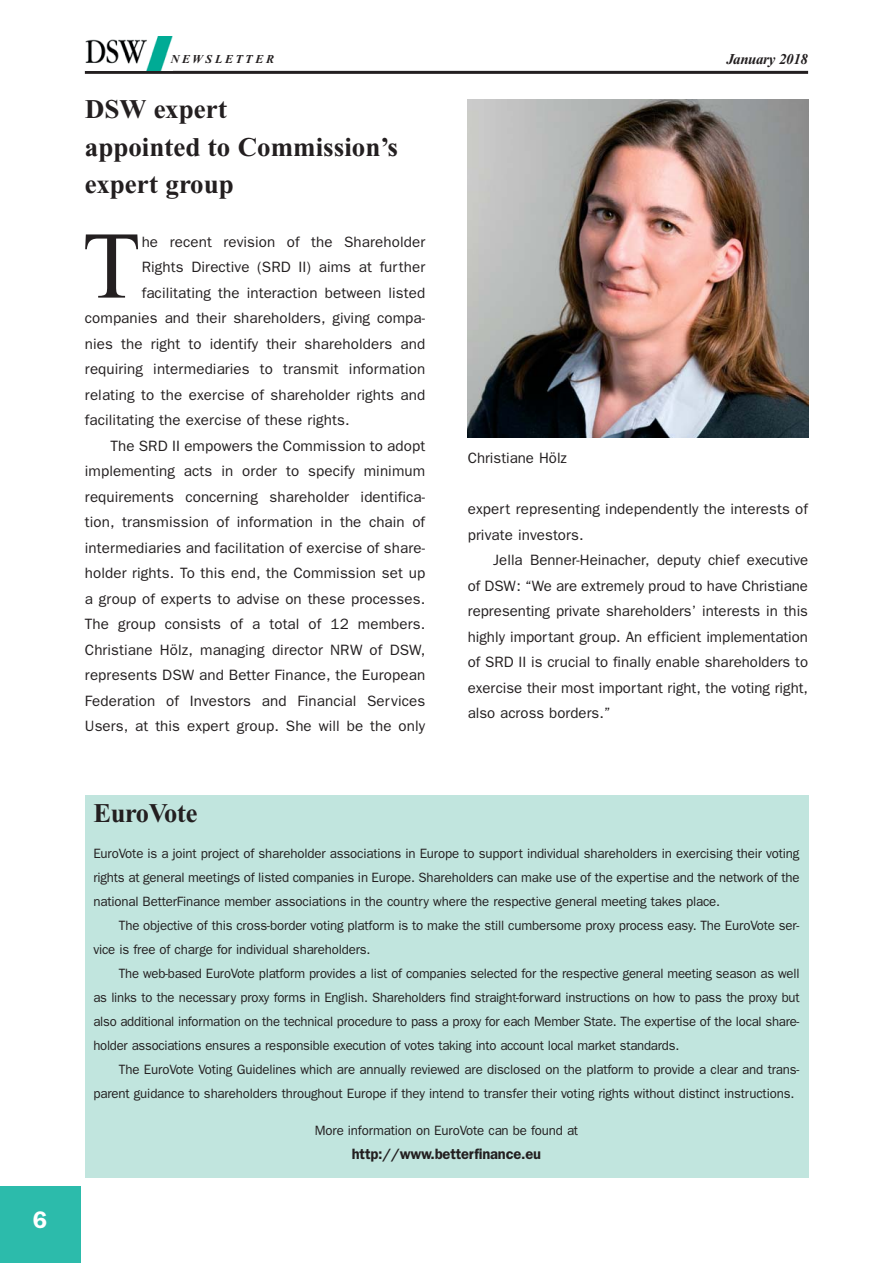
<style>
.page{position:relative;width:893px;height:1263px;background:#fff}
.page>*{position:absolute;margin:0;border:0;box-sizing:border-box;transform-origin:0 0}
.t1{font:95.4px "Times New Roman";color:#231f20}
.t2{font:700 27px/37.5px "Times New Roman";color:#231f20}
.t3{font:600 24px "Franklin Gothic";color:#fff}
.t4{font:15px/25.5px "Franklin Gothic";letter-spacing:.005em;color:#231f20}
.t5{font:600 15px "Franklin Gothic";letter-spacing:-.01em;color:#231f20}
.t6{font:italic 700 15px "Times New Roman";letter-spacing:-.02em;color:#231f20}
.t7{font:13.5px/24px "Franklin Gothic";letter-spacing:-.01em;color:#231f20;text-align:justify}
.t8{font:italic 700 12px "Times New Roman";color:#231f20}
</style>
<div class="page">
<hr style="left:85px;top:71px;width:723px;height:3px;background:#231f20">
<div style="left:0;top:1186px;width:81px;height:77px;background:#2cbbab"></div>
<img style="left:85px;top:37px;width:88px;height:33px">
<img style="left:468px;top:100px;width:340px;height:338px">
<div style="left:85px;top:795px;width:723px;height:382px;background:#c1e5de"></div>
<h3 class="t3" style="left:33px;top:1212px;width:16px">6</h3>
<p class="t8" style="left:171px;top:55px;width:105px">N E W S L E T T E R</p>
<p class="t6" style="left:726px;top:54px;width:83px">January 2018</p>
<h2 class="t2" style="left:85px;top:93px;width:314px">DSW expert<br>appointed to Commission’s expert group</h2>
<h1 class="t1" style="left:82px;top:231px;width:60px">T</h1>
<p class="t4" style="left:142px;top:230px;width:285px">he recent revision of the Shareholder</p>
<p class="t4" style="left:142px;top:256px;width:285px">Rights Directive (SRD II) aims at further</p>
<p class="t4" style="left:142px;top:281px;width:285px">facilitating the interaction between listed</p>
<p class="t4" style="left:85px;top:307px;width:342px">companies and their shareholders, giving compa-</p>
<p class="t4" style="left:85px;top:332px;width:342px">nies the right to identify their shareholders and</p>
<p class="t4" style="left:85px;top:358px;width:342px">requiring intermediaries to transmit information</p>
<p class="t4" style="left:85px;top:383px;width:342px">relating to the exercise of shareholder rights and</p>
<p class="t4" style="left:85px;top:409px;width:266px">facilitating the exercise of these rights.</p>
<p class="t4" style="left:110px;top:434px;width:316px">The SRD II empowers the Commission to adopt</p>
<p class="t4" style="left:85px;top:460px;width:342px">implementing acts in order to specify minimum</p>
<p class="t4" style="left:85px;top:485px;width:342px">requirements concerning shareholder identifica-</p>
<p class="t4" style="left:85px;top:511px;width:342px">tion, transmission of information in the chain of</p>
<p class="t4" style="left:85px;top:536px;width:342px">intermediaries and facilitation of exercise of share-</p>
<p class="t4" style="left:85px;top:562px;width:342px">holder rights. To this end, the Commission set up</p>
<p class="t4" style="left:85px;top:587px;width:342px">a group of experts to advise on these processes.</p>
<p class="t4" style="left:85px;top:613px;width:342px">The group consists of a total of 12 members.</p>
<p class="t4" style="left:85px;top:638px;width:342px">Christiane Hölz, managing director NRW of DSW,</p>
<p class="t4" style="left:85px;top:664px;width:342px">represents DSW and Better Finance, the European</p>
<p class="t4" style="left:85px;top:689px;width:342px">Federation of Investors and Financial Services</p>
<p class="t4" style="left:85px;top:715px;width:342px">Users, at this expert group. She will be the only</p>
<p class="t4" style="left:468px;top:447px;width:101px">Christiane Hölz</p>
<p class="t4" style="left:468px;top:498px;width:342px">expert representing independently the interests of private investors.</p>
<p class="t4" style="left:468px;top:549px;width:342px;text-align:justify;text-indent:26px">Jella Benner-Heinacher, deputy chief executive of DSW: “We are extremely proud to have Christiane representing private shareholders’ interests in this highly important group. An efficient implementation of SRD II is crucial to finally enable shareholders to exercise their most important right, the voting right, also across borders.”</p>
<h2 class="t2" style="left:93px;top:797px;width:106px">EuroVote</h2>
<p class="t7" style="left:93px;top:843px;width:707px">EuroVote is a joint project of shareholder associations in Europe to support individual shareholders in exercising their voting rights at general meetings of listed companies in Europe. Shareholders can make use of the expertise and the network of the national BetterFinance member associations in the country where the respective general meeting takes place.</p>
<p class="t7" style="left:93px;top:915px;width:707px;text-indent:26px">The objective of this cross-border voting platform is to make the still cumbersome proxy process easy. The EuroVote ser&shy;vice is free of charge for individual shareholders.</p>
<p class="t7" style="left:93px;top:963px;width:707px;text-indent:26px">The web-based EuroVote platform provides a list of companies selected for the respective general meeting season as well as links to the necessary proxy forms in English. Share holders find straight-forward instructions on how to pass the proxy but also additional information on the technical procedure to pass a proxy for each Member State. The expertise of the local share&shy;holder associations ensures a responsible execution of votes taking into account local market standards.</p>
<p class="t7" style="left:93px;top:1059px;width:707px;text-indent:26px">The EuroVote Voting Guidelines which are annually reviewed are disclosed on the platform to provide a clear and trans&shy;parent guidance to shareholders throughout Europe if they intend to transfer their voting rights without distinct instructions.</p>
<p class="t7" style="left:315px;top:1119px;width:265px">More information on EuroVote can be found at</p>
<p class="t5" style="left:352px;top:1149px;width:191px">http://www.betterfinance.eu</p>
</div>
